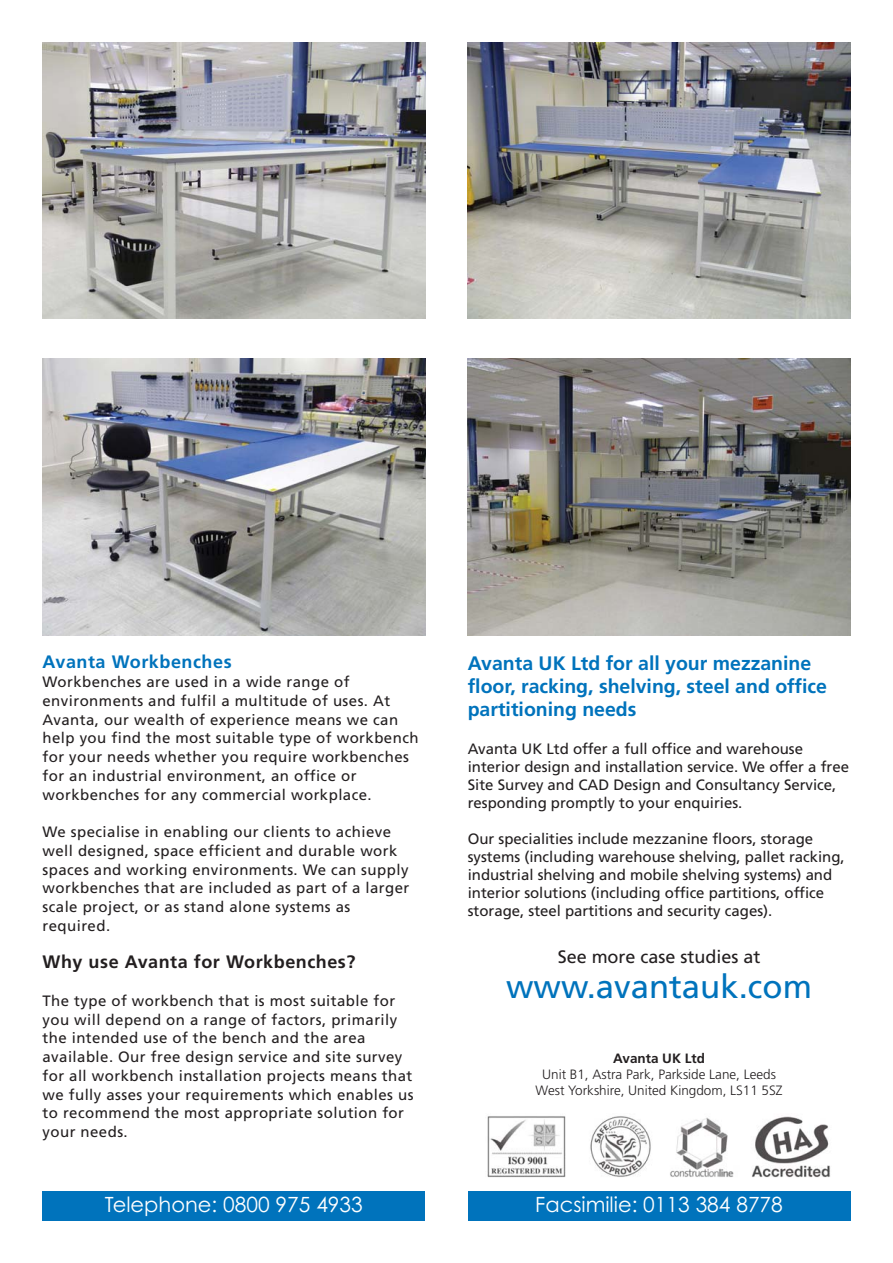
<style>
.page{position:relative;width:893px;height:1263px;background:#fff}
.page>*{position:absolute;margin:0;border:0;box-sizing:border-box;transform-origin:0 0}
.t1{font:33px "Frutiger";color:#0073bc}
.t2{font:21px "Century Gothic";color:#fff}
.t3{font:700 19.5px/23.4px "Frutiger";color:#0073bc}
.t4{font:700 18px "Frutiger";letter-spacing:.03em;color:#231f20}
.t5{font:18px "Frutiger";color:#231f20}
.t6{font:700 18px "Frutiger";letter-spacing:.03em;color:#0073bc}
.t7{font:15px/18.8px "Frutiger";letter-spacing:.03em;color:#231f20}
.t8{font:15px/18px "Frutiger";color:#231f20}
.t9{font:300 13.5px/16.2px "Frutiger";color:#231f20;text-align:center}
.t10{font:700 13.5px "Frutiger";color:#231f20}
</style>
<div class="page">
<div style="left:43px;top:1191px;width:382px;height:29px;background:#0073bc"></div>
<div style="left:468px;top:1191px;width:382px;height:29px;background:#0073bc"></div>
<img style="left:487px;top:1116px;width:343px;height:62px">
<img style="left:43px;top:359px;width:382px;height:276px">
<img style="left:468px;top:359px;width:382px;height:276px">
<img style="left:43px;top:43px;width:382px;height:276px">
<img style="left:468px;top:43px;width:382px;height:276px">
<p class="t6" style="left:43px;top:655px;width:191px">Avanta Workbenches</p>
<p class="t7" style="left:43px;top:674px;width:378px">Workbenches are used in a wide range of environments and fulfil a multitude of uses. At Avanta, our wealth of experience means we can help you find the most suitable type of workbench for your needs whether you require workbenches for an industrial environment, an office or workbenches for any commercial workplace.</p>
<p class="t7" style="left:43px;top:824px;width:368px">We specialise in enabling our clients to achieve well designed, space efficient and durable work spaces and working environments. We can supply workbenches that are included as part of a larger scale project, or as stand alone systems as required.</p>
<p class="t4" style="left:43px;top:955px;width:314px">Why use Avanta for Workbenches?</p>
<p class="t7" style="left:43px;top:992px;width:373px">The type of workbench that is most suitable for you will depend on a range of factors, primarily the intended use of the bench and the area available. Our free design service and site survey for all workbench installation projects means that we fully asses your requirements which enables us to recommend the most appropriate solution for your needs.</p>
<h3 class="t3" style="left:468px;top:652px;width:361px">Avanta UK Ltd for all your mezzanine floor, racking, shelving, steel and office partitioning needs</h3>
<p class="t8" style="left:468px;top:741px;width:383px">Avanta UK Ltd offer a full office and warehouse interior design and installation service. We offer a free Site Survey and CAD Design and Consultancy Service, responding promptly to your enquiries.</p>
<p class="t8" style="left:468px;top:831px;width:379px">Our specialities include mezzanine floors, storage systems (including warehouse shelving, pallet racking, industrial shelving and mobile shelving systems) and interior solutions (including office partitions, office storage, steel partitions and security cages).</p>
<p class="t5" style="left:558px;top:949px;width:204px">See more case studies at</p>
<h1 class="t1" style="left:506px;top:973px;width:307px">www.avantauk.com</h1>
<p class="t10" style="left:613px;top:1053px;width:93px">Avanta UK Ltd</p>
<p class="t9" style="left:536px;top:1067px;width:248px">Unit B1, Astra Park, Parkside Lane, Leeds<br>West Yorkshire, United Kingdom, LS11 5SZ</p>
<h2 class="t2" style="left:105px;top:1193px;width:260px">Telephone: 0800 975 4933</h2>
<h2 class="t2" style="left:535px;top:1193px;width:249px">Facsimilie: 0113 384 8778</h2>
</div>
